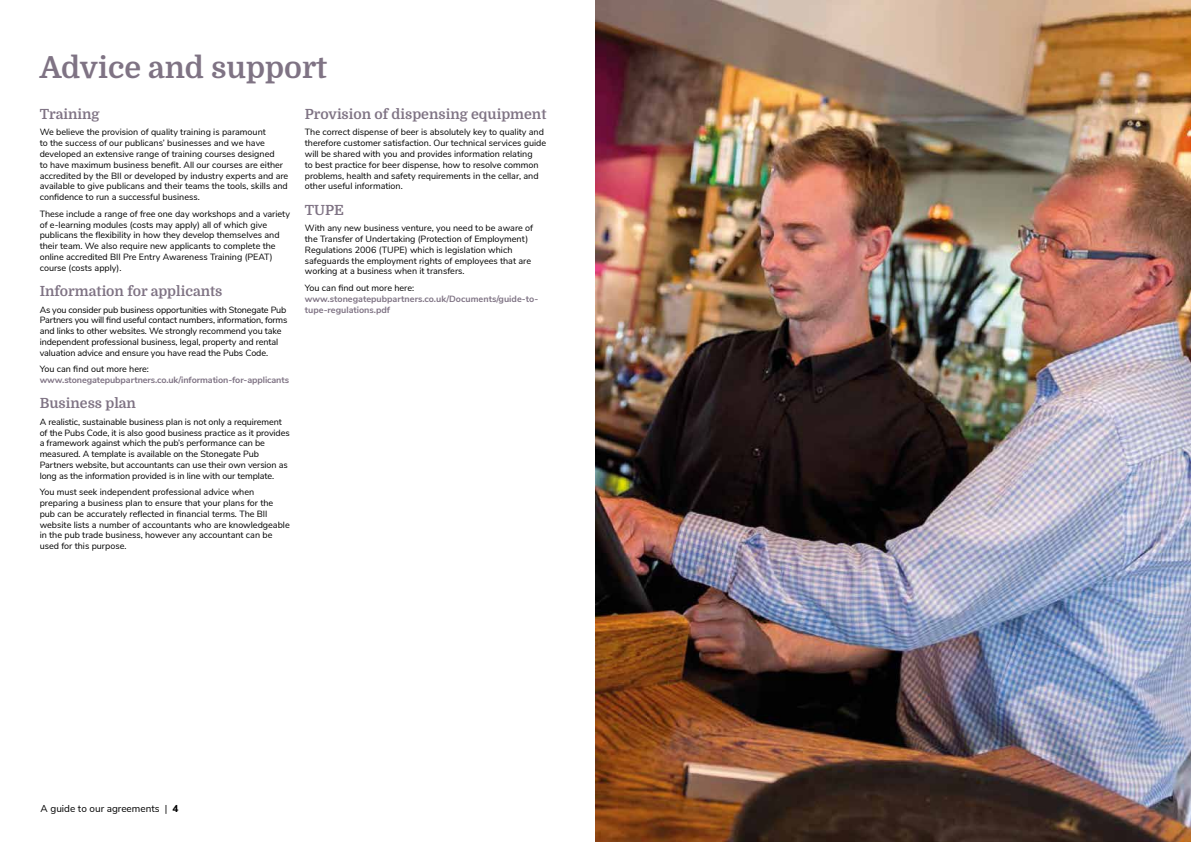
<style>
.page{position:relative;width:1191px;height:842px;background:#fff}
.page>*{position:absolute;margin:0;border:0;box-sizing:border-box;transform-origin:0 0}
.t1{font:30px "Domine";color:#7f7384}
.t2{font:14px "Domine";color:#7f7384}
.t3{font:10px "Nunito Sans";color:#000}
.t4{font:9px/10.8px "Nunito Sans";color:#000}
.t5{font:700 9px/10.8px "Nunito Sans";color:#7f7384}
.s1{font-weight:800}
</style>
<div class="page">
<img style="left:595px;top:0;width:596px;height:842px">
<h1 class="t1" style="left:40px;top:51px;width:289px">Advice and support</h1>
<h2 class="t2" style="left:40px;top:106px;width:61px">Training</h2>
<p class="t4" style="left:40px;top:126px;width:250px">We believe the provision of quality training is paramount<br>to the success of our publicans’ businesses and we have developed an extensive range of training courses designed<br>to have maximum business benefit. All our courses are either accredited by the BII or developed by industry experts and are available to give publicans and their teams the tools, skills and confidence to run a successful business.</p>
<p class="t4" style="left:40px;top:208px;width:252px">These include a range of free one day workshops and a variety of e-learning modules (costs may apply) all of which give publicans the flexibility in how they develop themselves and their team. We also require new applicants to complete the online accredited BII Pre Entry Awareness Training (PEAT) course (costs apply).</p>
<h2 class="t2" style="left:40px;top:283px;width:184px">Information for applicants</h2>
<p class="t4" style="left:40px;top:303px;width:249px">As you consider pub business opportunities with Stonegate Pub Partners you will find useful contact numbers, information, forms and links to other websites. We strongly recommend you take independent professional business, legal, property and rental valuation advice and ensure you have read the Pubs Code.</p>
<p class="t4" style="left:40px;top:363px;width:111px">You can find out more here:</p>
<p class="t5" style="left:40px;top:374px;width:251px">www.stonegatepubpartners.co.uk/information-for-applicants</p>
<h2 class="t2" style="left:40px;top:396px;width:98px">Business plan</h2>
<p class="t4" style="left:40px;top:416px;width:251px">A realistic, sustainable business plan is not only a requirement of the Pubs Code, it is also good business practice as it provides a framework against which the pub’s performance can be measured. A template is available on the Stonegate Pub Partners website, but accountants can use their own version as long as the information provided is in line with our template.</p>
<p class="t4" style="left:40px;top:486px;width:252px">You must seek independent professional advice when preparing a business plan to ensure that your plans for the pub can be accurately reflected in financial terms. The BII website lists a number of accountants who are knowledgeable in the pub trade business, however any accountant can be used for this purpose.</p>
<h2 class="t2" style="left:305px;top:106px;width:243px">Provision of dispensing equipment</h2>
<p class="t4" style="left:305px;top:126px;width:243px">The correct dispense of beer is absolutely key to quality and therefore customer satisfaction. Our technical services guide will be shared with you and provides information relating<br>to best practice for beer dispense, how to resolve common problems, health and safety requirements in the cellar, and other useful information.</p>
<h2 class="t2" style="left:305px;top:202px;width:41px">TUPE</h2>
<p class="t4" style="left:305px;top:222px;width:230px">With any new business venture, you need to be aware of the Transfer of Undertaking (Protection of Employment)<br>Regulations 2006 (TUPE) which is legislation which safeguards the employment rights of employees that are working at a business when it transfers.</p>
<p class="t4" style="left:305px;top:282px;width:111px">You can find out more here:</p>
<p class="t5" style="left:305px;top:293px;width:235px">www.stonegatepubpartners.co.uk/Documents/guide-to&shy;tupe-regulations.pdf</p>
<p class="t3" style="left:41px;top:802px;width:139px">A guide to our agreements | <span class="s1">4</span></p>
</div>
